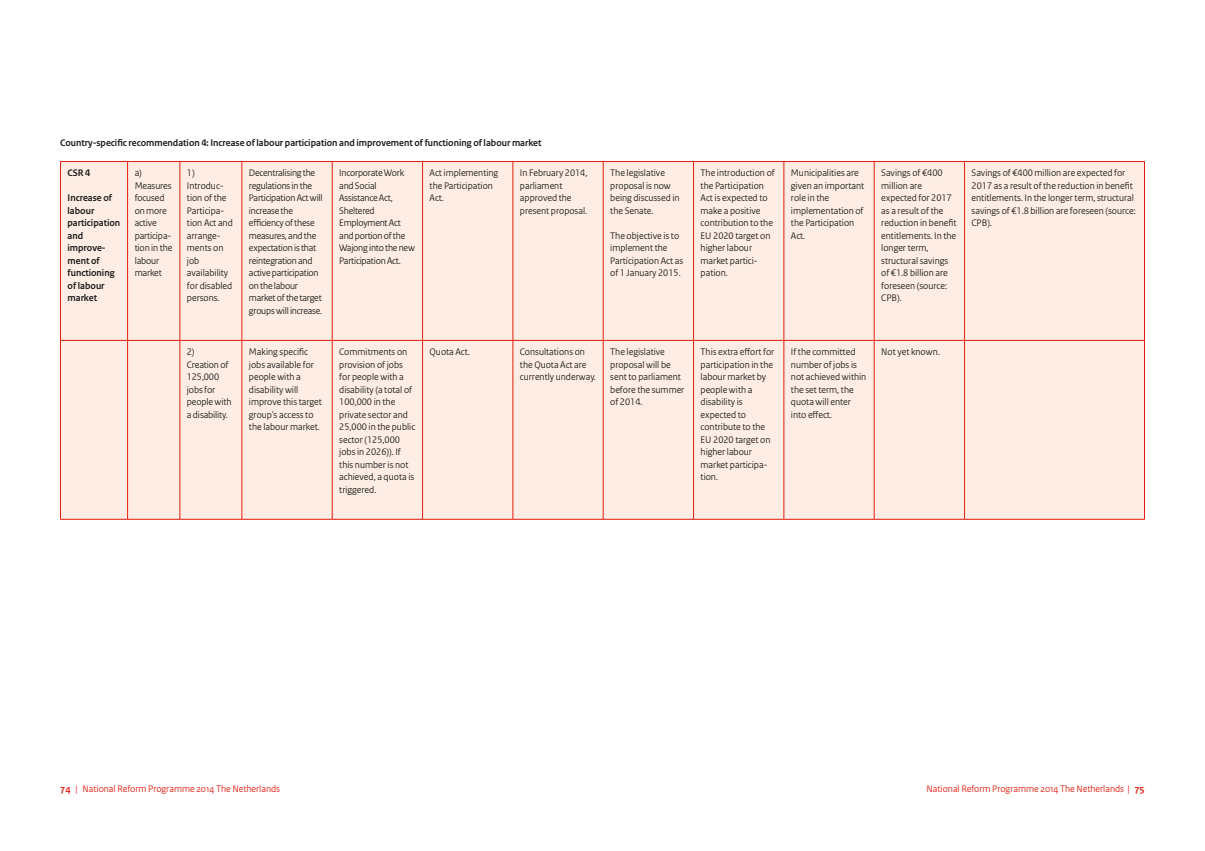
<style>
.page{position:relative;width:1205px;height:851px;background:#fff}
.page>*{position:absolute;margin:0;border:0;box-sizing:border-box;transform-origin:0 0}
.t1{font:10px/12.5px "Rijksoverheid Sans";color:#1a1a18}
.t2{font:10px/12.5px "Rijksoverheid Sans";letter-spacing:-.02em;color:#1a1a18}
.t3{font:700 10px/12.5px "Rijksoverheid Sans";color:#1a1a18}
.t4{font:10px "Rijksoverheid Sans Heading";color:#e41c0f}
.s1{font-family:"Rijksoverheid Sans";font-weight:700}
</style>
<div class="page">
<div style="left:61px;top:162px;width:1083px;height:357px;background:#fdede5"></div>
<hr style="left:60px;top:162px;width:1px;height:178px;background:#e41c0f">
<hr style="left:60px;top:161px;width:68px;height:1px;background:#e41c0f">
<hr style="left:127px;top:162px;width:1px;height:178px;background:#e41c0f">
<hr style="left:128px;top:161px;width:52px;height:1px;background:#e41c0f">
<hr style="left:180px;top:162px;width:1px;height:178px;background:#e41c0f">
<hr style="left:180px;top:161px;width:62px;height:1px;background:#e41c0f">
<hr style="left:242px;top:162px;width:1px;height:178px;background:#e41c0f">
<hr style="left:242px;top:161px;width:90px;height:1px;background:#e41c0f">
<hr style="left:332px;top:162px;width:1px;height:178px;background:#e41c0f">
<hr style="left:332px;top:161px;width:90px;height:1px;background:#e41c0f">
<hr style="left:422px;top:161px;width:91px;height:1px;background:#e41c0f">
<hr style="left:422px;top:162px;width:1px;height:178px;background:#e41c0f">
<hr style="left:512px;top:162px;width:1px;height:178px;background:#e41c0f">
<hr style="left:513px;top:161px;width:90px;height:1px;background:#e41c0f">
<hr style="left:603px;top:162px;width:1px;height:178px;background:#e41c0f">
<hr style="left:603px;top:161px;width:90px;height:1px;background:#e41c0f">
<hr style="left:693px;top:162px;width:1px;height:178px;background:#e41c0f">
<hr style="left:693px;top:161px;width:91px;height:1px;background:#e41c0f">
<hr style="left:783px;top:162px;width:1px;height:178px;background:#e41c0f">
<hr style="left:784px;top:161px;width:90px;height:1px;background:#e41c0f">
<hr style="left:874px;top:162px;width:1px;height:178px;background:#e41c0f">
<hr style="left:874px;top:161px;width:90px;height:1px;background:#e41c0f">
<hr style="left:964px;top:162px;width:1px;height:178px;background:#e41c0f">
<hr style="left:964px;top:161px;width:180px;height:1px;background:#e41c0f">
<hr style="left:1144px;top:162px;width:1px;height:178px;background:#e41c0f">
<hr style="left:60px;top:340px;width:1px;height:179px;background:#e41c0f">
<hr style="left:61px;top:340px;width:67px;height:1px;background:#e41c0f">
<hr style="left:127px;top:340px;width:1px;height:179px;background:#e41c0f">
<hr style="left:128px;top:340px;width:52px;height:1px;background:#e41c0f">
<hr style="left:180px;top:340px;width:1px;height:179px;background:#e41c0f">
<hr style="left:180px;top:340px;width:62px;height:1px;background:#e41c0f">
<hr style="left:242px;top:340px;width:1px;height:179px;background:#e41c0f">
<hr style="left:242px;top:340px;width:90px;height:1px;background:#e41c0f">
<hr style="left:332px;top:340px;width:90px;height:1px;background:#e41c0f">
<hr style="left:422px;top:340px;width:91px;height:1px;background:#e41c0f">
<hr style="left:513px;top:340px;width:90px;height:1px;background:#e41c0f">
<hr style="left:332px;top:340px;width:1px;height:179px;background:#e41c0f">
<hr style="left:422px;top:340px;width:1px;height:179px;background:#e41c0f">
<hr style="left:512px;top:340px;width:1px;height:179px;background:#e41c0f">
<hr style="left:603px;top:340px;width:1px;height:179px;background:#e41c0f">
<hr style="left:603px;top:340px;width:90px;height:1px;background:#e41c0f">
<hr style="left:693px;top:340px;width:1px;height:179px;background:#e41c0f">
<hr style="left:693px;top:340px;width:91px;height:1px;background:#e41c0f">
<hr style="left:783px;top:340px;width:1px;height:179px;background:#e41c0f">
<hr style="left:784px;top:340px;width:90px;height:1px;background:#e41c0f">
<hr style="left:874px;top:340px;width:1px;height:179px;background:#e41c0f">
<hr style="left:874px;top:340px;width:90px;height:1px;background:#e41c0f">
<hr style="left:964px;top:340px;width:1px;height:179px;background:#e41c0f">
<hr style="left:964px;top:340px;width:180px;height:1px;background:#e41c0f">
<hr style="left:1144px;top:340px;width:1px;height:179px;background:#e41c0f">
<hr style="left:60px;top:519px;width:68px;height:1px;background:#e41c0f">
<hr style="left:128px;top:519px;width:52px;height:1px;background:#e41c0f">
<hr style="left:180px;top:519px;width:62px;height:1px;background:#e41c0f">
<hr style="left:242px;top:519px;width:90px;height:1px;background:#e41c0f">
<hr style="left:332px;top:519px;width:90px;height:1px;background:#e41c0f">
<hr style="left:422px;top:519px;width:91px;height:1px;background:#e41c0f">
<hr style="left:513px;top:519px;width:90px;height:1px;background:#e41c0f">
<hr style="left:603px;top:519px;width:90px;height:1px;background:#e41c0f">
<hr style="left:693px;top:519px;width:91px;height:1px;background:#e41c0f">
<hr style="left:784px;top:519px;width:90px;height:1px;background:#e41c0f">
<hr style="left:874px;top:519px;width:90px;height:1px;background:#e41c0f">
<hr style="left:964px;top:519px;width:180px;height:1px;background:#e41c0f">
<p class="t3" style="left:60px;top:137px;width:483px">Country-specific recommendation 4: Increase of labour participation and improvement of functioning of labour market</p>
<p class="t3" style="left:68px;top:167px;width:24px">CSR 4</p>
<p class="t3" style="left:68px;top:192px;width:54px">Increase of labour participation and improve&shy;ment of functioning of labour market</p>
<p class="t1" style="left:135px;top:167px;width:39px">a)<br>Measures focused on more active participa&shy;tion in the labour market</p>
<p class="t1" style="left:187px;top:167px;width:47px">1)<br>Introduc&shy;tion of the<br>Participa&shy;tion Act and arrange&shy;ments on job availability for disabled persons.</p>
<p class="t2" style="left:249px;top:167px;width:75px">Decentralising the regulations in the<br>Participation Act will increase the efficiency of these measures, and the expectation is that reintegration and active participation on the labour market of the target groups will increase.</p>
<p class="t2" style="left:339px;top:167px;width:77px">Incorporate Work and Social<br>Assistance Act,<br>Sheltered<br>Employment Act and portion of the<br>Wajong into the new<br>Participation Act.</p>
<p class="t1" style="left:430px;top:167px;width:70px">Act implementing the Participation<br>Act.</p>
<p class="t1" style="left:520px;top:167px;width:69px">In February 2014, parliament approved the present proposal.</p>
<p class="t1" style="left:610px;top:167px;width:71px">The legislative proposal is now being discussed in the Senate.</p>
<p class="t1" style="left:610px;top:229px;width:74px">The objective is to implement the<br>Participation Act as of 1 January 2015.</p>
<p class="t1" style="left:700px;top:167px;width:76px">The introduction of the Participation<br>Act is expected to make a positive contribution to the<br>EU 2020 target on higher labour market partici&shy;pation.</p>
<p class="t1" style="left:791px;top:167px;width:75px">Municipalities are given an important role in the implementation of the Participation<br>Act.</p>
<p class="t1" style="left:881px;top:167px;width:77px">Savings of €400 million are expected for 2017 as a result of the reduction in benefit entitlements. In the longer term, structural savings of €1.8 billion are foreseen (source:<br>CPB).</p>
<p class="t1" style="left:971px;top:167px;width:166px">Savings of €400 million are expected for 2017 as a result of the reduction in benefit entitlements. In the longer term, structural savings of €1.8 billion are foreseen (source:<br>CPB).</p>
<p class="t1" style="left:187px;top:345px;width:46px">2)<br>Creation of<br>125,000 jobs for people with a disability.</p>
<p class="t1" style="left:249px;top:345px;width:75px">Making specific jobs available for people with a disability will improve this target group's access to the labour market.</p>
<p class="t1" style="left:339px;top:345px;width:77px">Commitments on provision of jobs for people with a disability (a total of<br>100,000 in the private sector and<br>25,000 in the public sector (125,000 jobs in 2026)). If this number is not achieved, a quota is triggered.</p>
<p class="t1" style="left:430px;top:345px;width:42px">Quota Act.</p>
<p class="t1" style="left:520px;top:345px;width:78px">Consultations on the Quota Act are currently underway.</p>
<p class="t1" style="left:610px;top:345px;width:76px">The legislative proposal will be sent to parliament before the summer of 2014.</p>
<p class="t1" style="left:700px;top:345px;width:75px">This extra effort for participation in the labour market by people with a disability is expected to contribute to the<br>EU 2020 target on higher labour market participa&shy;tion.</p>
<p class="t1" style="left:791px;top:345px;width:77px">If the committed number of jobs is not achieved within the set term, the quota will enter into effect.</p>
<p class="t1" style="left:881px;top:345px;width:60px">Not yet known.</p>
<p class="t4" style="left:60px;top:782px;width:221px"><span class="s1">74</span> | National Reform Programme 2014 The Netherlands</p>
<p class="t4" style="left:926px;top:782px;width:220px">National Reform Programme 2014 The Netherlands | <span class="s1">75</span></p>
</div>
